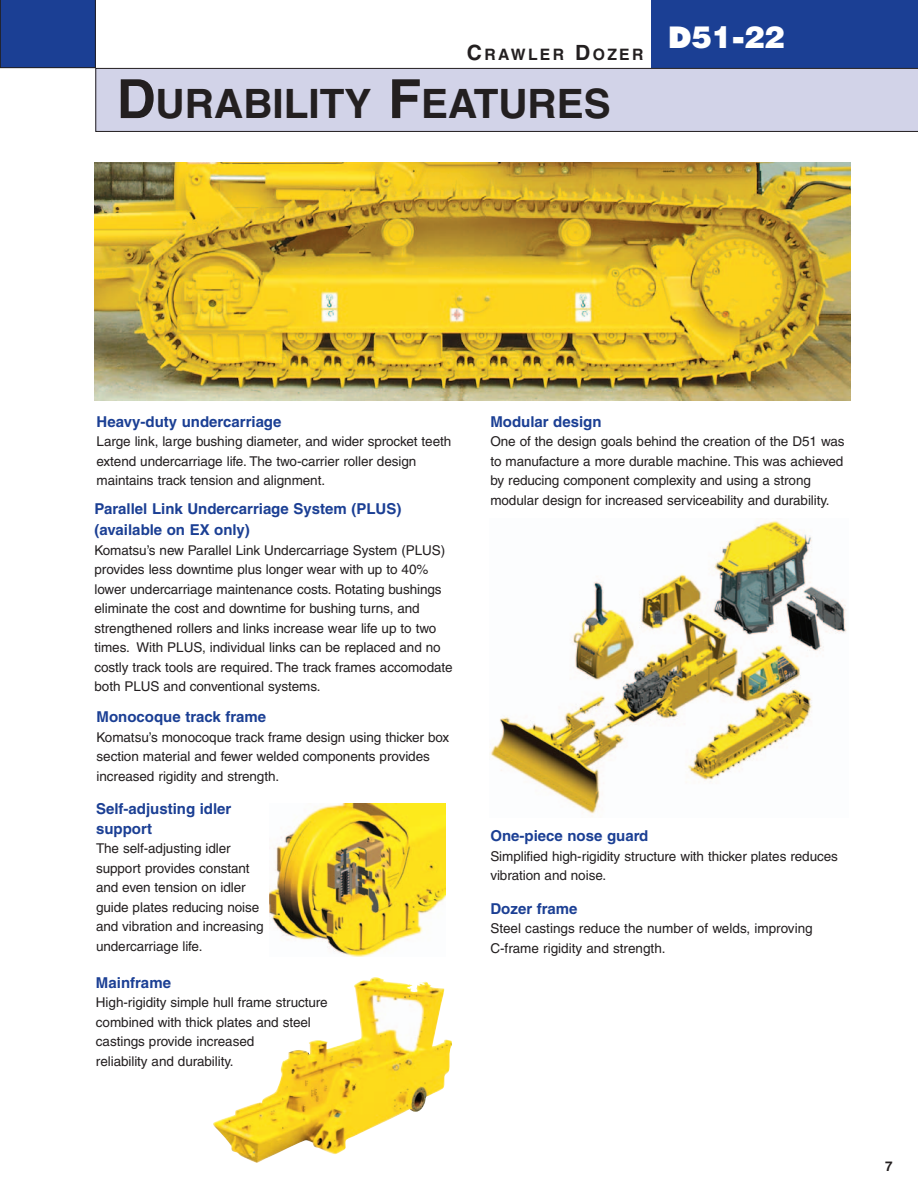
<style>
.page{position:relative;width:918px;height:1188px;background:#fff}
.page>*{position:absolute;margin:0;border:0;box-sizing:border-box;transform-origin:0 0}
.t1{font:700 40.5px "Helvetica";color:#231f20}
.t2{font:28.5px "Komatsu VI";color:#fff}
.t3{font:700 15.75px "Helvetica";letter-spacing:.15em;color:#231f20}
.t4{font:700 15px/19.5px "Helvetica";color:#1b3f94}
.t5{font:13.5px/19.5px "Helvetica";letter-spacing:-.005em;color:#231f20}
.t6{font:700 13.5px "Helvetica";color:#231f20}
.s1{font-size:21px}
.s2{font-size:54px}
</style>
<div class="page">
<img style="left:270px;top:803px;width:176px;height:153px">
<img style="left:489px;top:520px;width:358px;height:294px">
<div style="left:651px;top:0;width:267px;height:68px;background:#1b3f94"></div>
<div style="left:95px;top:68px;width:823px;height:64px;background:#d2d3e8"></div>
<div style="left:0;top:0;width:96px;height:68px;background:#1b3f94"></div>
<img style="left:94px;top:162px;width:756px;height:239px">
<img style="left:213px;top:977px;width:239px;height:186px">
<p class="t3" style="left:467px;top:49px;width:178px"><span class="s1">C</span>RAWLER <span class="s1">D</span>OZER</p>
<h1 class="t1" style="left:117px;top:89px;width:496px"><span class="s2">D</span>URABILITY <span class="s2">F</span>EATURES</h1>
<h2 class="t2" style="left:668px;top:25px;width:118px">D51-22</h2>
<p class="t4" style="left:97px;top:413px;width:186px">Heavy-duty undercarriage</p>
<p class="t5" style="left:97px;top:433px;width:356px">Large link, large bushing diameter, and wider sprocket teeth extend undercarriage life. The two-carrier roller design maintains track tension and alignment.</p>
<p class="t4" style="left:94px;top:500px;width:308px;line-height:21px">Parallel Link Undercarriage System (PLUS) (available on EX only)</p>
<p class="t5" style="left:94px;top:542px;width:360px">Komatsu’s new Parallel Link Undercarriage System (PLUS) provides less downtime plus longer wear with up to 40% lower undercarriage maintenance costs. Rotating bushings eliminate the cost and downtime for bushing turns, and strengthened rollers and links increase wear life up to two times. With PLUS, individual links can be replaced and no costly track tools are required. The track frames accomodate both PLUS and conventional systems.</p>
<p class="t4" style="left:97px;top:709px;width:171px">Monocoque track frame</p>
<p class="t5" style="left:97px;top:729px;width:354px">Komatsu’s monocoque track frame design using thicker box section material and fewer welded components provides increased rigidity and strength.</p>
<p class="t4" style="left:96px;top:801px;width:137px">Self-adjusting idler support</p>
<p class="t5" style="left:96px;top:840px;width:169px">The self-adjusting idler support provides constant and even tension on idler guide plates reducing noise and vibration and increasing undercarriage life.</p>
<p class="t4" style="left:96px;top:974px;width:77px">Mainframe</p>
<p class="t5" style="left:96px;top:994px;width:233px">High-rigidity simple hull frame structure combined with thick plates and steel castings provide increased<br>reliability and durability.</p>
<p class="t4" style="left:490px;top:413px;width:113px">Modular design</p>
<p class="t5" style="left:490px;top:433px;width:356px">One of the design goals behind the creation of the D51 was to manufacture a more durable machine. This was achieved by reducing component complexity and using a strong modular design for increased serviceability and durability.</p>
<p class="t4" style="left:490px;top:828px;width:160px">One-piece nose guard</p>
<p class="t5" style="left:490px;top:847px;width:349px">Simplified high-rigidity structure with thicker plates reduces vibration and noise.</p>
<p class="t4" style="left:490px;top:900px;width:89px">Dozer frame</p>
<p class="t5" style="left:490px;top:920px;width:324px">Steel castings reduce the number of welds, improving<br>C-frame rigidity and strength.</p>
<p class="t6" style="left:885px;top:1161px;width:9px">7</p>
</div>
